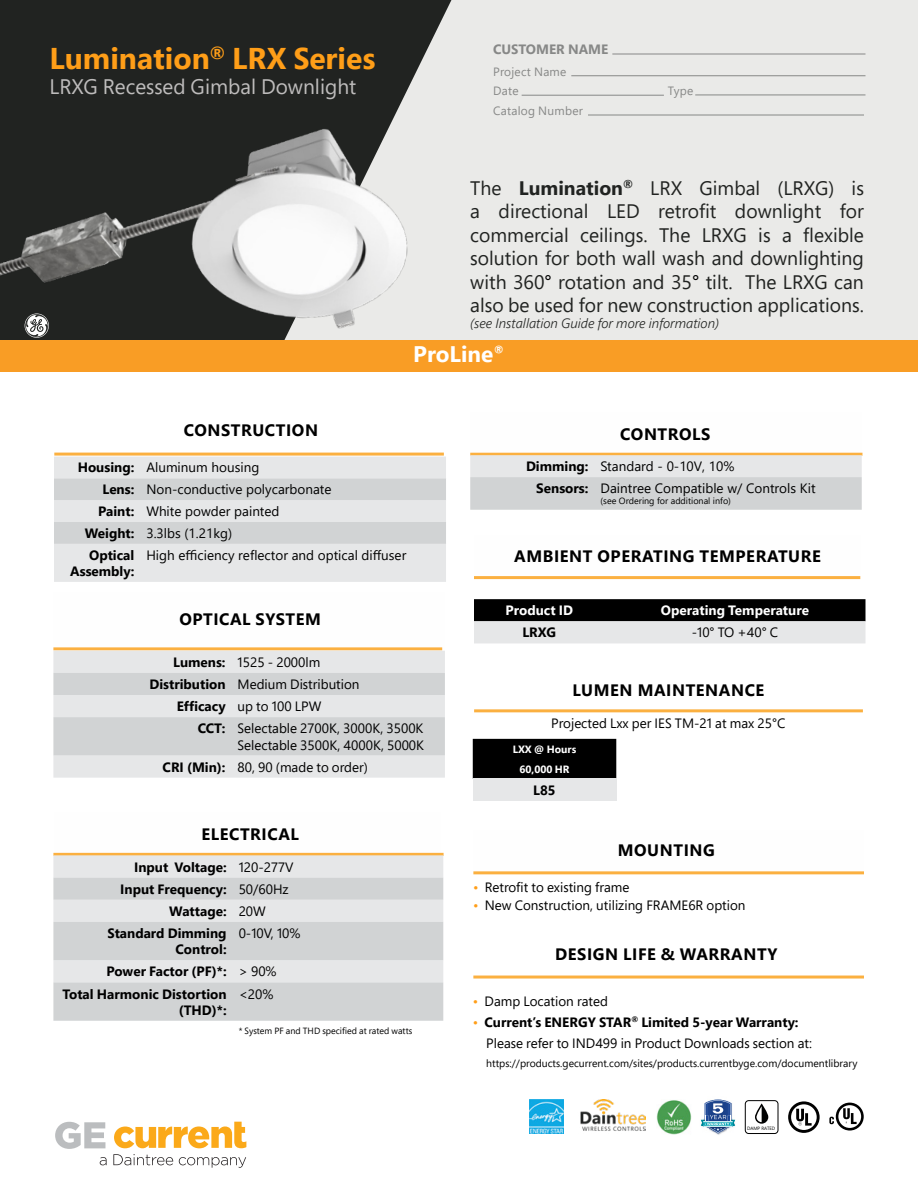
<style>
.page{position:relative;width:918px;height:1188px;background:#fff}
.page>*{position:absolute;margin:0;border:0;box-sizing:border-box;transform-origin:0 0}
.t1{font:700 30px "Segoe Pro";color:#ff9e18}
.t2{font:700 22.5px "Segoe UI";color:#fff}
.t3{font:21px "Segoe Pro";color:#bebcbc}
.t4{font:19.5px/23.4px "Segoe Pro";color:#212321;text-align:justify}
.t5{font:700 16.5px "Segoe UI";letter-spacing:.035em;color:#000}
.t6{font:13.5px/22.2px "Segoe Pro";color:#000}
.t7{font:13.5px/21.9px "Segoe UI";color:#000}
.t8{font:700 13.5px/22.2px "Segoe Pro";color:#000}
.t9{font:italic 300 13.5px "Segoe Pro";color:#212321}
.t10{font:700 13.5px "Segoe Pro";color:#fff}
.t11{font:700 13.5px "Segoe UI";color:#000}
.t12{font:700 13.5px "Segoe Pro";color:#878887}
.t13{font:12px/19.5px "Segoe Pro";letter-spacing:.02em;color:#878887}
.t14{font:10.5px "Segoe Pro";color:#000}
.t15{font:700 10.5px/20px "Segoe Pro";color:#fff;text-align:center}
.t16{font:9px "Segoe Pro";color:#000}
.t17{font:9px "Segoe UI";color:#000}
.t18{font:4.65px "Segoe UI";color:#000101}
.s1{font-weight:700}
.s2{color:#000}
.s3{font-weight:400}
.s4{color:#ff9e18}
</style>
<div class="page">
<div style="left:0;top:0;width:918px;height:364px;background:#eaeae8"></div>
<div style="left:0;top:0;width:451px;height:99px;background:#212321"></div>
<hr style="left:571px;top:75px;width:295px;height:1px;background:#878887">
<hr style="left:522px;top:95px;width:142px;height:1px;background:#878887">
<hr style="left:695px;top:95px;width:170px;height:1px;background:#878887">
<hr style="left:588px;top:115px;width:276px;height:1px;background:#878887">
<svg style="left:100px;top:1157px;width:7px;height:8px"></svg>
<svg style="left:113px;top:1154px;width:60px;height:11px"></svg>
<svg style="left:179px;top:1157px;width:67px;height:11px"></svg>
<svg style="left:55px;top:1122px;width:50px;height:27px"></svg>
<svg style="left:114px;top:1122px;width:132px;height:26px"></svg>
<hr style="left:612px;top:54px;width:253px;height:1px;background:#878887">
<hr style="left:473px;top:871px;width:391px;height:3px;background:#fbb040">
<hr style="left:54px;top:453px;width:390px;height:3px;background:#fbb040">
<div style="left:54px;top:457px;width:392px;height:125px;background:#e6e7e8"></div>
<svg style="left:54px;top:478px;width:392px;height:66px;background:#d8d9da"></svg>
<hr style="left:53px;top:853px;width:391px;height:3px;background:#fbb040">
<div style="left:53px;top:855px;width:390px;height:23px;background:#e6e7e8"></div>
<svg style="left:53px;top:878px;width:390px;height:143px;background:#d8d9da"></svg>
<hr style="left:474px;top:576px;width:386px;height:3px;background:#fbb040">
<svg style="left:474px;top:599px;width:392px;height:44px;background:#737474"></svg>
<hr style="left:53px;top:647px;width:389px;height:3px;background:#fbb040">
<div style="left:53px;top:651px;width:392px;height:127px;background:#e6e7e8"></div>
<svg style="left:53px;top:673px;width:392px;height:82px;background:#d7d8d9"></svg>
<hr style="left:470px;top:453px;width:392px;height:3px;background:#fbb040">
<svg style="left:470px;top:455px;width:392px;height:55px;background:#d9dbdb"></svg>
<div style="left:473px;top:739px;width:143px;height:40px;background:#000"></div>
<div style="left:473px;top:779px;width:143px;height:22px;background:#e6e7e8"></div>
<hr style="left:474px;top:709px;width:389px;height:3px;background:#fbb040">
<hr style="left:473px;top:976px;width:391px;height:3px;background:#fbb040">
<svg style="left:700px;top:1100px;width:36px;height:34px"></svg>
<hr style="left:703px;top:1121px;width:30px;height:1px;background:#fff">
<hr style="left:703px;top:1126px;width:30px;height:1px;background:#fff">
<div style="left:745px;top:1100px;width:33px;height:34px;border:1px solid #000101;border-radius:3px"></div>
<svg style="left:755px;top:1103px;width:13px;height:21px"></svg>
<svg style="left:788px;top:1101px;width:32px;height:32px"></svg>
<svg style="left:829px;top:1103px;width:35px;height:28px"></svg>
<img style="left:657px;top:1100px;width:35px;height:35px">
<img style="left:580px;top:1099px;width:65px;height:32px">
<img style="left:0;top:99px;width:408px;height:241px">
<img style="left:529px;top:1099px;width:35px;height:35px">
<div style="left:0;top:340px;width:918px;height:31px;background:#f99d25"></div>
<h1 class="t1" style="left:50px;top:37px;width:328px">Lumination<sup>®</sup> LRX Series</h1>
<h3 class="t3" style="left:50px;top:72px;width:308px">LRXG Recessed Gimbal Downlight</h3>
<p class="t12" style="left:493px;top:39px;width:117px">CUSTOMER NAME</p>
<p class="t13" style="left:493px;top:62px;width:75px">Project Name<br>Date</p>
<p class="t13" style="left:493px;top:101px;width:91px">Catalog Number</p>
<p class="t13" style="left:668px;top:81px;width:27px">Type</p>
<p class="t4" style="left:470px;top:176px;width:395px">The <span class="s1">Lumination</span><sup>®</sup> LRX Gimbal (LRXG) is a directional LED retrofit downlight for commercial ceilings. The LRXG is a flexible solution for both wall wash and downlighting with 360<span class="s2">°</span> rotation and 35<span class="s2">°</span> tilt. The LRXG can also be used for new construction applications.</p>
<p class="t9" style="left:470px;top:314px;width:250px">(see Installation Guide for more information)</p>
<h2 class="t2" style="left:413px;top:333px;width:93px">ProLine<sup>®</sup></h2>
<p class="t5" style="left:184px;top:415px;width:136px">CONSTRUCTION</p>
<p class="t7" style="left:78px;top:455px;width:183px"><span class="s1">Housing:</span> Aluminum housing</p>
<p class="t7" style="left:102px;top:477px;width:231px"><span class="s1">Lens:</span> Non-conductive polycarbonate</p>
<p class="t7" style="left:98px;top:499px;width:183px"><span class="s1">Paint:</span> White powder painted</p>
<p class="t7" style="left:85px;top:521px;width:149px"><span class="s1">Weight:</span> 3.3lbs (1.21kg)</p>
<p class="t11" style="left:89px;top:542px;width:47px">Optical</p>
<p class="t11" style="left:70px;top:558px;width:66px">Assembly:</p>
<p class="t7" style="left:146px;top:543px;width:261px">High efficiency reflector and optical diffuser</p>
<p class="t5" style="left:179px;top:604px;width:143px">OPTICAL SYSTEM</p>
<p class="t5" style="left:620px;top:418px;width:92px">CONTROLS</p>
<p class="t7" style="left:536px;top:454px;width:281px;text-indent:-10px"><span class="s1">Dimming:</span> Standard - 0-10V, 10%<br><span class="s1">Sensors:</span> Daintree Compatible w/ Controls Kit</p>
<p class="t17" style="left:601px;top:492px;width:132px">(see Ordering for additional info)</p>
<p class="t5" style="left:514px;top:541px;width:308px">AMBIENT OPERATING TEMPERATURE</p>
<p class="t10" style="left:506px;top:601px;width:69px">Product ID</p>
<p class="t10" style="left:661px;top:601px;width:150px">Operating Temperature</p>
<p class="t8" style="left:522px;top:621px;width:35px">LRXG</p>
<p class="t6" style="left:692px;top:621px;width:88px">-10° TO +40° C</p>
<p class="t6" style="left:173px;top:651px;width:149px"><span class="s1">Lumens:</span> 1525 - 2000lm</p>
<p class="t6" style="left:149px;top:673px;width:212px"><span class="s1">Distribution</span> Medium Distribution</p>
<p class="t6" style="left:177px;top:695px;width:146px"><span class="s1">Efficacy</span> up to 100 LPW</p>
<p class="t6" style="left:198px;top:717px;width:227px"><span class="s1">CCT:</span> Selectable 2700K, 3000K, 3500K</p>
<p class="t6" style="left:163px;top:733px;width:263px;text-indent:75px">Selectable 3500K, 4000K, 5000K<br><span class="s1">CRI (Min):</span> 80, 90 (made to order)</p>
<p class="t5" style="left:201px;top:818px;width:99px">ELECTRICAL</p>
<p class="t8" style="left:134px;top:855px;width:161px">Input Voltage: <span class="s3">120-277V</span></p>
<p class="t8" style="left:120px;top:877px;width:170px">Input Frequency: <span class="s3">50/60Hz</span></p>
<p class="t8" style="left:169px;top:900px;width:98px">Wattage: <span class="s3">20W</span></p>
<p class="t8" style="left:107px;top:922px;width:121px">Standard Dimming</p>
<p class="t8" style="left:176px;top:938px;width:53px">Control:</p>
<p class="t6" style="left:239px;top:922px;width:63px">0-10V, 10%</p>
<p class="t8" style="left:62px;top:960px;width:216px;text-indent:44px">Power Factor (PF)*: <span class="s3">&gt; 90%<br></span>Total Harmonic Distortion</p>
<p class="t8" style="left:179px;top:998px;width:49px">(THD)*:</p>
<p class="t6" style="left:239px;top:982px;width:36px">&lt;20%</p>
<p class="t16" style="left:239px;top:1024px;width:175px">* System PF and THD specified at rated watts</p>
<p class="t5" style="left:573px;top:675px;width:193px">LUMEN MAINTENANCE</p>
<p class="t6" style="left:551px;top:711px;width:236px">Projected Lxx per IES TM-21 at max 25°C</p>
<p class="t15" style="left:513px;top:739px;width:65px">LXX @ Hours<br>60,000 HR</p>
<p class="t8" style="left:533px;top:779px;width:24px">L85</p>
<p class="t5" style="left:618px;top:835px;width:98px">MOUNTING</p>
<p class="t6" style="left:473px;top:876px;width:158px"><span class="s4">•</span> Retrofit to existing frame</p>
<p class="t6" style="left:473px;top:894px;width:274px"><span class="s4">•</span> New Construction, utilizing FRAME6R option</p>
<p class="t5" style="left:555px;top:939px;width:224px">DESIGN LIFE &amp; WARRANTY</p>
<p class="t6" style="left:473px;top:990px;width:137px"><span class="s4">•</span> Damp Location rated</p>
<p class="t6" style="left:486px;top:1011px;width:327px;line-height:21px;text-indent:-14px"><span class="s4">•</span> <span class="s1">Current’s ENERGY STAR</span><sup>®</sup> <span class="s1">Limited 5-year Warranty:<br></span>Please refer to IND499 in Product Downloads section at:</p>
<p class="t14" style="left:486px;top:1057px;width:373px">https://products.gecurrent.com/sites/products.currentbyge.com/documentlibrary</p>
<p class="t18" style="left:747px;top:1124px;width:29px">DAMP RATED</p>
</div>
